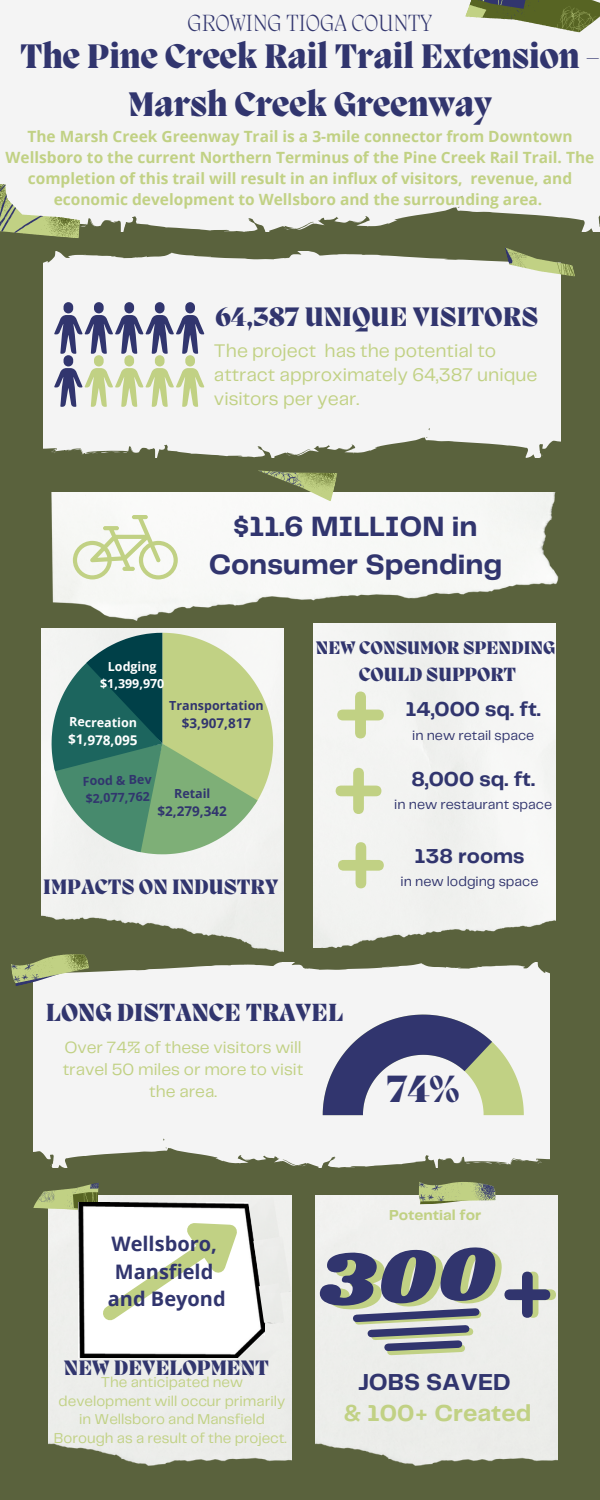
<style>
.page{position:relative;width:600px;height:1500px;background:#5a623d}
.page>*{position:absolute;margin:0;border:0;box-sizing:border-box;transform-origin:0 0}
.t1{font:800 39px "Migra";color:#31356e}
.t2{font:800 35px "Migra";color:#31356e}
.t3{font:700 29px/37.5px "Telegraf";color:#31356e;text-align:center}
.t4{font:800 27.5px "Migra";color:#31356e}
.t5{font:800 25.5px "Migra";color:#31356e}
.t6{font:200 24px "Migra";color:#31356e}
.t7{font:700 24px "Telegraf";color:#c1d184}
.t8{font:700 24px "Telegraf";color:#31356e}
.t9{font:800 21.5px "Migra";color:#31356e}
.t10{font:700 21px "Telegraf";color:#31356e}
.t11{font:700 20px "Open Sans";color:#31356e}
.t12{font:800 19.6px "Migra";color:#31356e}
.t13{font:19px/24px "Telegraf";color:#c1d184}
.t14{font:800 18.7px "Migra";color:#31356e}
.t15{font:17px/21.8px "Telegraf";color:#c1d184;text-align:center}
.t16{font:700 15.5px/21px "Open Sans";color:#c1d184;text-align:center}
.t17{font:700 15px "Telegraf";color:#c1d184}
.t18{font:14.8px/18.8px "Telegraf";color:#c1d184;text-align:center}
.t19{font:14px "Telegraf";color:#31356e}
.t20{font:700 13.5px "Open Sans";color:#31356e}
.t21{font:700 13.5px "Open Sans";color:#fff}
.t22{font:700 12.5px "Open Sans";color:#31356e}
.t23{font:700 12.5px "Open Sans";color:#fff}
</style>
<div class="page">
<div style="left:0;top:0;width:600px;height:232px;background:#f4f4f4"></div>
<svg style="left:0;top:183px;width:82px;height:55px;background:#cbd1b5"></svg>
<svg style="left:43px;top:252px;width:517px;height:205px;background:#e8e9e6"></svg>
<svg style="left:33px;top:962px;width:517px;height:206px;background:#e7e8e5"></svg>
<svg style="left:323px;top:1015px;width:201px;height:100px;background:#a4a7b2"></svg>
<img style="left:41px;top:629px;width:243px;height:323px">
<div style="left:313px;top:624px;width:243px;height:324px;background:#f2f3f1"></div>
<svg style="left:54px;top:302px;width:150px;height:105px;background:#babdbf"></svg>
<svg style="left:505px;top:247px;width:70px;height:45px"></svg>
<svg style="left:11px;top:948px;width:78px;height:38px"></svg>
<img style="left:51px;top:493px;width:508px;height:127px">
<img style="left:49px;top:1195px;width:242px;height:271px">
<svg style="left:255px;top:457px;width:83px;height:45px"></svg>
<div style="left:316px;top:1195px;width:242px;height:271px;background:#ecedea"></div>
<svg style="left:418px;top:1182px;width:78px;height:22px;background:#a7b381"></svg>
<svg style="left:465px;top:0;width:135px;height:60px;background:#bbc0ab"></svg>
<svg style="left:52px;top:633px;width:221px;height:221px;background:#87ac8b"></svg>
<svg style="left:336px;top:768px;width:45px;height:46px;background:#dfe5c6"></svg>
<svg style="left:337px;top:692px;width:47px;height:46px;background:#dfe6c7"></svg>
<svg style="left:338px;top:842px;width:46px;height:46px;background:#dfe5c6"></svg>
<img style="left:78px;top:1333px;width:186px;height:25px">
<svg style="left:33px;top:1183px;width:245px;height:150px;background:#d1d4c5"></svg>
<img style="left:248px;top:1197px;width:33px;height:52px">
<img style="left:253px;top:1236px;width:38px;height:60px">
<img style="left:259px;top:1283px;width:25px;height:42px">
<img style="left:235px;top:1334px;width:43px;height:43px">
<svg style="left:73px;top:515px;width:105px;height:64px;background:#e8edd6"></svg>
<svg style="left:318px;top:1246px;width:238px;height:113px;background:#d5d7d8"></svg>
<p class="t6" style="left:188px;top:12px;width:246px">GROWING TIOGA COUNTY</p>
<p class="t2" style="left:20px;top:39px;width:581px">The Pine Creek Rail Trail Extension -</p>
<p class="t2" style="left:128px;top:88px;width:365px">Marsh Creek Greenway</p>
<p class="t16" style="left:6px;top:125px;width:590px">The Marsh Creek Greenway Trail is a 3-mile connector from Downtown Wellsboro to the current Northern Terminus of the Pine Creek Rail Trail. The completion of this trail will result in an influx of visitors, revenue, and economic development to Wellsboro and the surrounding area.</p>
<p class="t4" style="left:215px;top:303px;width:324px">64,387 UNIQUE VISITORS</p>
<p class="t13" style="left:214px;top:339px;width:325px">The project has the potential to attract approximately 64,387 unique visitors per year.</p>
<p class="t23" style="left:108px;top:658px;width:50px">Lodging</p>
<p class="t23" style="left:100px;top:675px;width:66px">$1,399,970</p>
<p class="t3" style="left:209px;top:509px;width:295px">$11.6 MILLION in<br>Consumer Spending</p>
<p class="t14" style="left:316px;top:639px;width:241px">NEW CONSUMOR SPENDING</p>
<p class="t12" style="left:359px;top:665px;width:159px">COULD SUPPORT</p>
<p class="t23" style="left:69px;top:713px;width:69px;rotate:1deg">Recreation</p>
<p class="t21" style="left:68px;top:730px;width:71px;rotate:1deg">$1,978,095</p>
<p class="t22" style="left:169px;top:697px;width:96px">Transportation</p>
<p class="t20" style="left:182px;top:714px;width:71px">$3,907,817</p>
<p class="t22" style="left:82px;top:773px;width:70px;rotate:-2deg">Food &amp; Bev</p>
<p class="t22" style="left:85px;top:790px;width:66px;rotate:-2deg">$2,077,762</p>
<p class="t22" style="left:174px;top:785px;width:38px">Retail</p>
<p class="t20" style="left:158px;top:801px;width:71px">$2,279,342</p>
<p class="t10" style="left:406px;top:700px;width:137px">14,000 sq. ft.</p>
<p class="t19" style="left:412px;top:729px;width:123px">in new retail space</p>
<p class="t10" style="left:411px;top:770px;width:125px">8,000 sq. ft.</p>
<p class="t19" style="left:394px;top:799px;width:159px">in new restaurant space</p>
<p class="t10" style="left:415px;top:847px;width:112px">138 rooms</p>
<p class="t9" style="left:43px;top:876px;width:237px">IMPACTS ON INDUSTRY</p>
<p class="t19" style="left:401px;top:876px;width:139px">in new lodging space</p>
<p class="t5" style="left:46px;top:1000px;width:299px">LONG DISTANCE TRAVEL</p>
<p class="t15" style="left:63px;top:1038px;width:242px">Over 74% of these visitors will travel 50 miles or more to visit the area.</p>
<p class="t11" style="left:111px;top:1230px;width:107px">Wellsboro,</p>
<p class="t11" style="left:115px;top:1257px;width:100px">Mansfield</p>
<p class="t11" style="left:108px;top:1285px;width:119px">and Beyond</p>
<p class="t1" style="left:387px;top:1070px;width:74px">74%</p>
<p class="t17" style="left:389px;top:1209px;width:94px">Potential for</p>
<p class="t9" style="left:64px;top:1358px;width:207px">NEW DEVELOPMENT</p>
<p class="t18" style="left:54px;top:1373px;width:234px">The anticipated new development will occur primarily in Wellsboro and Mansfield<br>Borough as a result of the project.</p>
<p class="t8" style="left:358px;top:1372px;width:154px">JOBS SAVED</p>
<p class="t7" style="left:343px;top:1403px;width:189px">&amp; 100+ Created</p>
</div>
